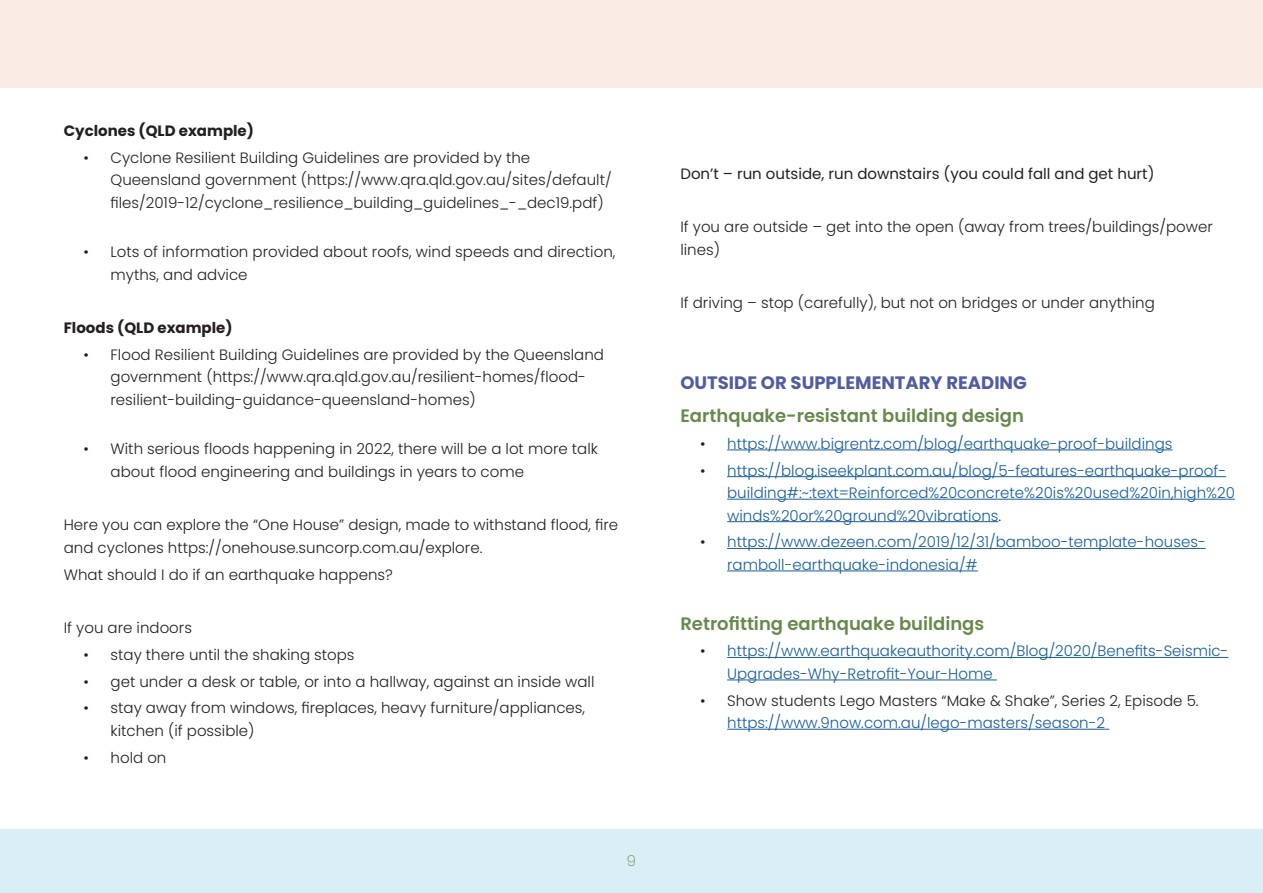
<style>
.page{position:relative;width:1263px;height:893px;background:#fff}
.page>*{position:absolute;margin:0;border:0;box-sizing:border-box;transform-origin:0 0}
.t1{font:600 18px "Poppins";color:#67894c}
.t2{font:700 18px "Poppins";color:#515da0}
.t3{font:300 15px/22.5px "Poppins";color:#231f20}
.t4{font:300 15px/22.5px "Poppins";color:#175d9e}
.t5{font:15px "Poppins";color:#231f20}
.t6{font:700 15px "Poppins";color:#231f20}
.t7{font:200 15px "Poppins";color:#67894c}
.s1{color:#231f20}
</style>
<div class="page">
<div style="left:0;top:829px;width:1263px;height:64px;background:#daeef6"></div>
<div style="left:0;top:0;width:1263px;height:87px;background:#faebe5"></div>
<hr style="left:727px;top:450px;width:445px;height:1px;background:#175d9e">
<hr style="left:727px;top:476px;width:499px;height:1px;background:#175d9e">
<hr style="left:727px;top:499px;width:508px;height:1px;background:#175d9e">
<hr style="left:727px;top:521px;width:271px;height:1px;background:#175d9e">
<hr style="left:727px;top:548px;width:479px;height:1px;background:#175d9e">
<hr style="left:727px;top:571px;width:251px;height:1px;background:#175d9e">
<hr style="left:727px;top:657px;width:501px;height:1px;background:#175d9e">
<hr style="left:727px;top:680px;width:270px;height:1px;background:#175d9e">
<hr style="left:727px;top:729px;width:382px;height:1px;background:#175d9e">
<p class="t6" style="left:64px;top:122px;width:192px">Cyclones (QLD example)</p>
<p class="t3" style="left:111px;top:147px;width:503px;text-indent:-27px">• Cyclone Resilient Building Guidelines are provided by the<br>Queensland government (https://www.qra.qld.gov.au/sites/default/ files/2019-12/cyclone_resilience_building_guidelines_-_dec19.pdf)</p>
<p class="t3" style="left:111px;top:241px;width:506px;text-indent:-27px">• Lots of information provided about roofs, wind speeds and direction, myths, and advice</p>
<p class="t6" style="left:64px;top:319px;width:170px">Floods (QLD example)</p>
<p class="t3" style="left:111px;top:344px;width:495px;text-indent:-27px">• Flood Resilient Building Guidelines are provided by the Queensland government (https://www.qra.qld.gov.au/resilient-homes/flood&shy;resilient-building-guidance-queensland-homes)</p>
<p class="t3" style="left:111px;top:438px;width:489px;text-indent:-27px">• With serious floods happening in 2022, there will be a lot more talk about flood engineering and buildings in years to come</p>
<p class="t3" style="left:64px;top:514px;width:556px">Here you can explore the “One House” design, made to withstand flood, fire and cyclones https://onehouse.suncorp.com.au/explore.</p>
<p class="t3" style="left:64px;top:563px;width:331px">What should I do if an earthquake happens?</p>
<p class="t3" style="left:64px;top:617px;width:130px">If you are indoors</p>
<p class="t3" style="left:84px;top:643px;width:273px">• stay there until the shaking stops</p>
<p class="t3" style="left:84px;top:670px;width:512px">• get under a desk or table, or into a hallway, against an inside wall</p>
<p class="t3" style="left:111px;top:697px;width:476px;text-indent:-27px">• stay away from windows, fireplaces, heavy furniture/appliances, kitchen (if possible)</p>
<p class="t3" style="left:84px;top:746px;width:84px">• hold on</p>
<p class="t7" style="left:627px;top:852px;width:11px">9</p>
<p class="t5" style="left:680px;top:165px;width:476px">Don’t – run outside, run downstairs (you could fall and get hurt)</p>
<p class="t3" style="left:680px;top:216px;width:534px">If you are outside – get into the open (away from trees/buildings/power lines)</p>
<p class="t3" style="left:680px;top:292px;width:476px">If driving – stop (carefully), but not on bridges or under anything</p>
<p class="t2" style="left:680px;top:372px;width:348px">OUTSIDE OR SUPPLEMENTARY READING</p>
<p class="t1" style="left:680px;top:405px;width:345px">Earthquake-resistant building design</p>
<p class="t4" style="left:700px;top:432px;width:474px"><span class="s1">•</span> https://www.bigrentz.com/blog/earthquake-proof-buildings</p>
<p class="t4" style="left:727px;top:459px;width:509px;text-indent:-27px"><span class="s1">•</span> https://blog.iseekplant.com.au/blog/5-features-earthquake-proof&shy;building#:~:text=Reinforced%20concrete%20is%20used%20in,high%20 winds%20or%20ground%20vibrations<span class="s1">.</span></p>
<p class="t4" style="left:727px;top:531px;width:480px;text-indent:-27px"><span class="s1">•</span> https://www.dezeen.com/2019/12/31/bamboo-template-houses&shy;ramboll-earthquake-indonesia/#</p>
<p class="t1" style="left:680px;top:613px;width:305px">Retrofitting earthquake buildings</p>
<p class="t4" style="left:727px;top:640px;width:503px;text-indent:-27px"><span class="s1">•</span> https://www.earthquakeauthority.com/Blog/2020/Benefits-Seismic-<br>Upgrades-Why-Retrofit-Your-Home</p>
<p class="t3" style="left:700px;top:689px;width:500px">• Show students Lego Masters “Make &amp; Shake”, Series 2, Episode 5.</p>
<p class="t4" style="left:727px;top:712px;width:379px">https://www.9now.com.au/lego-masters/season-2</p>
</div>
